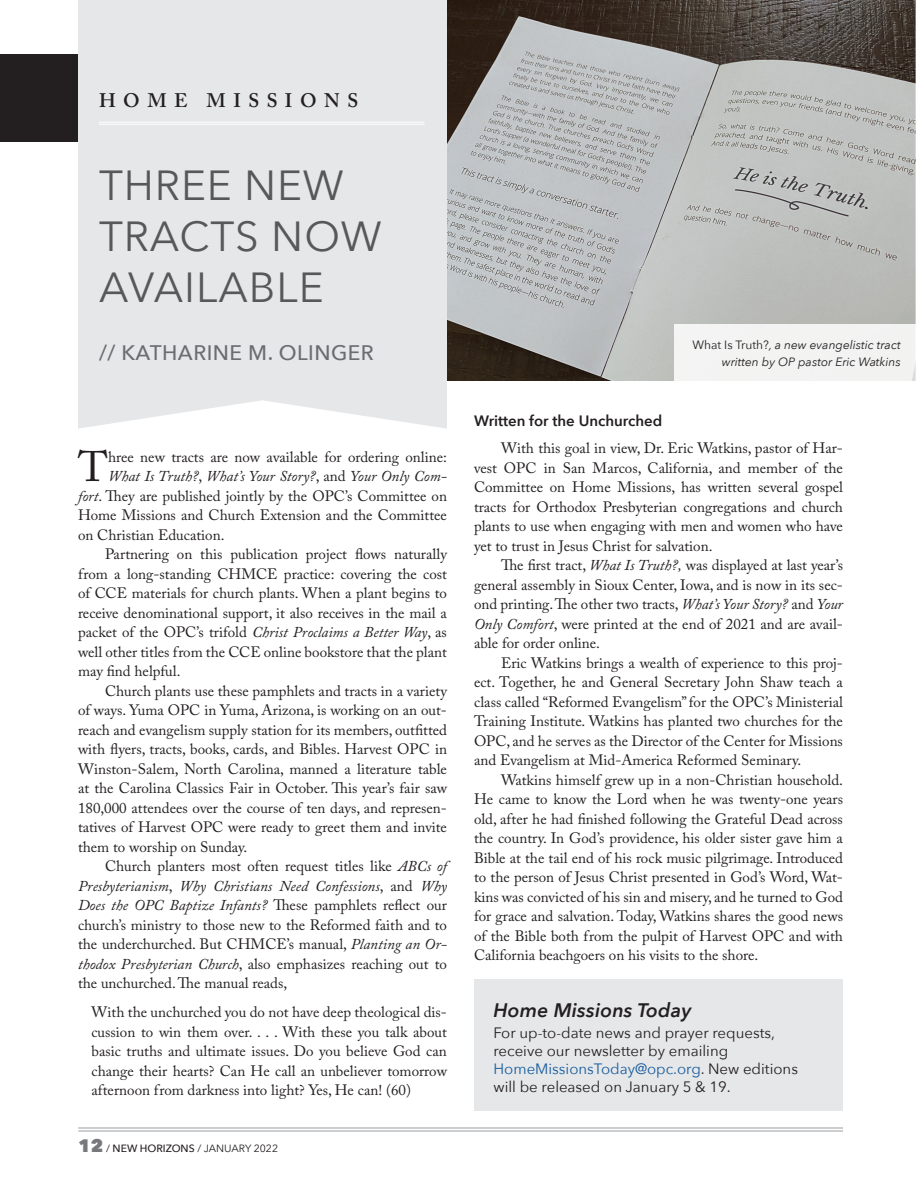
<style>
.page{position:relative;width:918px;height:1188px;background:#fff}
.page>*{position:absolute;margin:0;border:0;box-sizing:border-box;transform-origin:0 0}
.Main_text{font:42.45px "Adobe Caslon Pro";color:#231f20}
.Department_title{font:42px/51px "Avenir Next";letter-spacing:.02em;color:#57585a}
.Department_author{font:500 21px "Avenir Next";letter-spacing:.02em;color:#6c6d70}
.Photo_Caption{font:italic 600 19.5px "Avenir Next";letter-spacing:.01em;color:#231f20}
.Department_name{font:600 19.5px "Adobe Caslon Pro";letter-spacing:.385em;color:#231f20}
.Main_text-2{font:15px/19.5px "Adobe Caslon Pro";color:#231f20;text-align:justify}
.Main_text_indented_q{font:15px/19.5px "Adobe Caslon Pro";color:#231f20;text-align:justify}
.Photo_Caption-2{font:15px/18px "Avenir Next";color:#231f20}
.Main_text-3{font:italic 15px "Adobe Caslon Pro";color:#231f20}
.Main_text_heading{font:600 15px "Avenir Next";color:#231f20}
.Photo_Caption-3{font:italic 12px/16.5px "Avenir Next";color:#231f20;text-align:right}
.t1{font:10.5px "Avenir Next";color:#231f20}
.s1{font-style:normal}
.s2{font-style:italic}
.s3{font-weight:800;font-size:18px;color:#76787b}
.s4{font-weight:500}
.s5{color:#175d9e}
</style>
<div class="page">
<hr style="left:78px;top:1127px;width:765px;height:2px;background:#bcbdc0">
<hr style="left:78px;top:1130px;width:765px;height:2px;background:#bcbdc0">
<div style="left:0;top:54px;width:908px;height:87px;background:#231f20"></div>
<div style="left:78px;top:0;width:369px;height:429px;background:#e6e7e9"></div>
<hr style="left:99px;top:122px;width:325px;height:1px;background:#fff">
<hr style="left:99px;top:124px;width:325px;height:1px;background:#fff">
<div style="left:474px;top:980px;width:369px;height:131px;background:#e6e7e9"></div>
<img style="left:448px;top:0;width:468px;height:381px">
<div style="left:675px;top:324px;width:241px;height:57px;background:#f3f3f2"></div>
<p class="Department_name" style="left:99px;top:89px;width:261px">HOME MISSIONS</p>
<p class="Department_title" style="left:99px;top:158px;width:284px">THREE NEW<br>TRACTS NOW<br>AVAILABLE</p>
<p class="Department_author" style="left:99px;top:335px;width:276px">// KATHARINE M. OLINGER</p>
<p class="Main_text" style="left:78px;top:442px;width:31px">T</p>
<p class="Main_text-2" style="left:108px;top:447px;width:340px">hree new tracts are now available for ordering online:</p>
<p class="Main_text-3" style="left:108px;top:467px;width:340px">What Is Truth?<span class="s1">,</span> What’s Your Story?<span class="s1">, and</span> Your Only Com-</p>
<p class="Main_text-2" style="left:78px;top:486px;width:370px"><span class="s2">fort</span>. They are published jointly by the OPC’s Committee on</p>
<p class="Main_text-2" style="left:78px;top:505px;width:371px">Home Missions and Church Extension and the Committee</p>
<p class="Main_text-2" style="left:78px;top:525px;width:148px">on Christian Education.</p>
<p class="Main_text-2" style="left:78px;top:544px;width:371px;text-indent:27px">Partnering on this publication project flows naturally from a long-standing CHMCE practice: covering the cost of CCE materials for church plants. When a plant begins to receive denominational support, it also receives in the mail a packet of the OPC’s trifold <span class="s2">Christ Proclaims a Better Way</span>, as well other titles from the CCE online bookstore that the plant may find helpful.</p>
<p class="Main_text-2" style="left:78px;top:681px;width:371px;text-indent:27px">Church plants use these pamphlets and tracts in a variety of ways. Yuma OPC in Yuma, Arizona, is working on an out&shy;reach and evangelism supply station for its members, outfitted with flyers, tracts, books, cards, and Bibles. Harvest OPC in Winston-Salem, North Carolina, manned a literature table at the Carolina Classics Fair in October. This year’s fair saw 180,000 attendees over the course of ten days, and represen&shy;tatives of Harvest OPC were ready to greet them and invite them to worship on Sunday.</p>
<p class="Main_text-2" style="left:78px;top:856px;width:371px;text-indent:27px">Church planters most often request titles like <span class="s2">ABCs of Presbyterianism</span>, <span class="s2">Why Christians Need Confessions</span>, and <span class="s2">Why Does the OPC Baptize Infants?</span> These pamphlets reflect our church’s ministry to those new to the Reformed faith and to the underchurched. But CHMCE’s manual, <span class="s2">Planting an Or&shy;thodox Presbyterian Church</span>, also emphasizes reaching out to the unchurched. The manual reads,</p>
<p class="Main_text_indented_q" style="left:92px;top:1002px;width:357px">With the unchurched you do not have deep theological dis&shy;cussion to win them over. . . . With these you talk about basic truths and ultimate issues. Do you believe God can change their hearts? Can He call an unbeliever tomorrow afternoon from darkness into light? Yes, He can! (60)</p>
<p class="t1" style="left:78px;top:1139px;width:201px"><span class="s3">12</span> / <span class="s4">NEW HORIZONS</span> / JANUARY 2022</p>
<p class="Photo_Caption-3" style="left:693px;top:336px;width:210px"><span class="s1">What Is Truth?</span>, a new evangelistic tract written by OP pastor Eric Watkins</p>
<p class="Main_text_heading" style="left:474px;top:408px;width:190px">Written for the Unchurched</p>
<p class="Main_text-2" style="left:474px;top:439px;width:371px;text-indent:27px">With this goal in view, Dr. Eric Watkins, pastor of Har&shy;vest OPC in San Marcos, California, and member of the Committee on Home Missions, has written several gospel tracts for Orthodox Presbyterian congregations and church plants to use when engaging with men and women who have yet to trust in Jesus Christ for salvation.</p>
<p class="Main_text-2" style="left:474px;top:556px;width:371px;text-indent:27px">The first tract, <span class="s2">What Is Truth?,</span> was displayed at last year’s general assembly in Sioux Center, Iowa, and is now in its sec&shy;ond printing. The other two tracts, <span class="s2">What’s Your Story?</span> and <span class="s2">Your Only Comfort</span>, were printed at the end of 2021 and are avail&shy;able for order online.</p>
<p class="Main_text-2" style="left:474px;top:653px;width:371px;text-indent:27px">Eric Watkins brings a wealth of experience to this proj&shy;ect. Together, he and General Secretary John Shaw teach a class called “Reformed Evangelism” for the OPC’s Ministerial Training Institute. Watkins has planted two churches for the OPC, and he serves as the Director of the Center for Missions and Evangelism at Mid-America Reformed Seminary.</p>
<p class="Main_text-2" style="left:474px;top:770px;width:371px;text-indent:27px">Watkins himself grew up in a non-Christian household.<br>He came to know the Lord when he was twenty-one years old, after he had finished following the Grateful Dead across the country. In God’s providence, his older sister gave him a Bible at the tail end of his rock music pilgrimage. Introduced to the person of Jesus Christ presented in God’s Word, Wat&shy;kins was convicted of his sin and misery, and he turned to God for grace and salvation. Today, Watkins shares the good news of the Bible both from the pulpit of Harvest OPC and with California beachgoers on his visits to the shore.</p>
<p class="Photo_Caption" style="left:494px;top:994px;width:199px">Home Missions Today</p>
<p class="Photo_Caption-2" style="left:494px;top:1023px;width:283px">For up-to-date news and prayer requests,</p>
<p class="Photo_Caption-2" style="left:494px;top:1041px;width:236px">receive our newsletter by emailing</p>
<p class="Photo_Caption-2" style="left:494px;top:1059px;width:306px"><span class="s5">HomeMissionsToday@opc.org</span>. New editions will be released on January 5 &amp; 19.</p>
</div>
